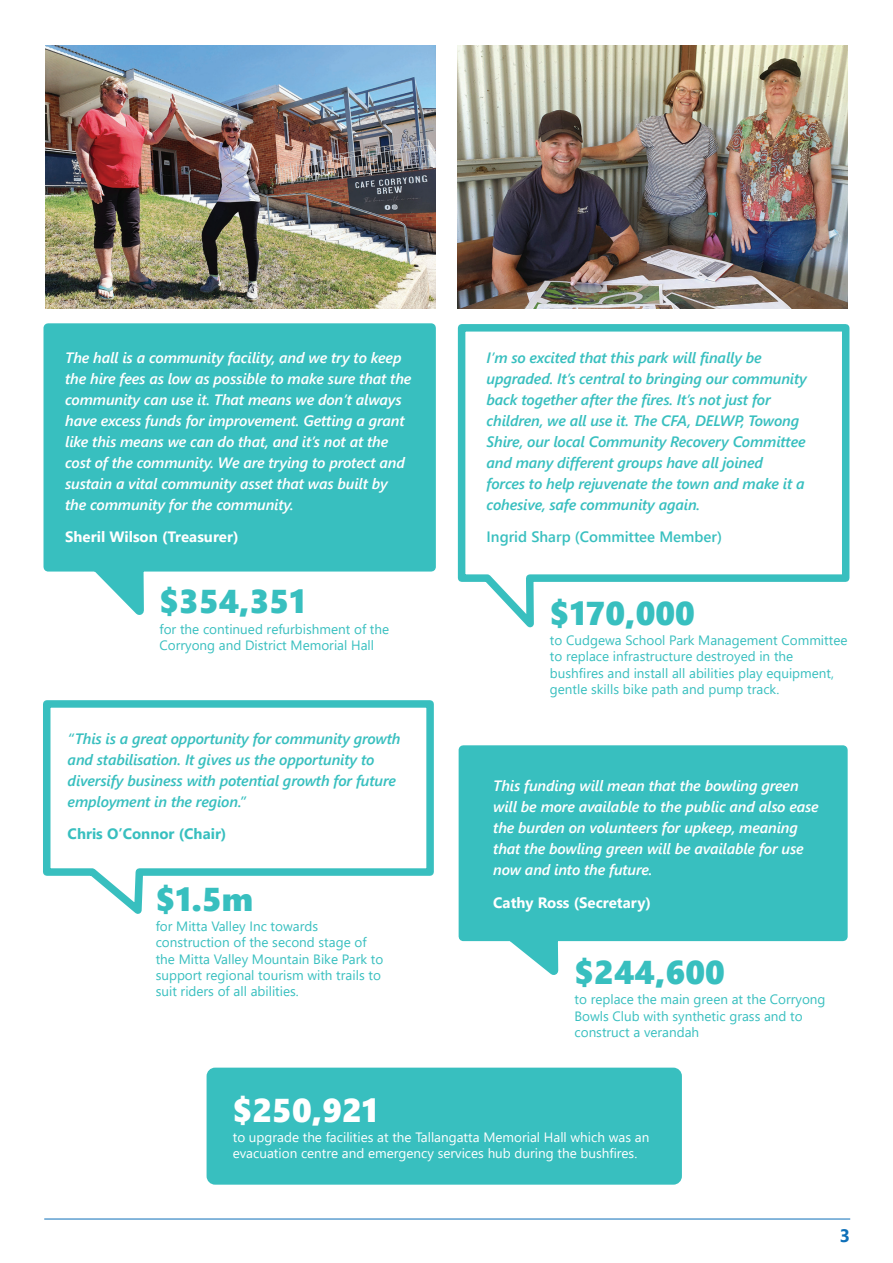
<style>
.page{position:relative;width:893px;height:1263px;background:#fff}
.page>*{position:absolute;margin:0;border:0;box-sizing:border-box;transform-origin:0 0}
.t1{font:33px "Segoe UI Black";color:#38bfbf}
.t2{font:33px "Segoe UI Black";color:#fff}
.t3{font:700 18px "Segoe UI";color:#0d6fb8}
.t4{font:italic 600 15px/21px "Segoe UI";letter-spacing:-.01em;color:#fff}
.t5{font:italic 600 15px/21px "Segoe UI";letter-spacing:-.01em;color:#38bfbf}
.t6{font:700 15px "Segoe UI";color:#fff}
.t7{font:600 15px "Segoe UI";color:#38bfbf}
.t8{font:700 15px "Segoe UI";color:#38bfbf}
.t9{font:13.5px/16.2px "Segoe UI";color:#38bfbf}
.t10{font:13.5px/16.2px "Segoe UI";color:#fff}
</style>
<div class="page">
<hr style="left:44px;top:1218px;width:806px;height:1px;background:#0d6fb8">
<div style="left:207px;top:1068px;width:475px;height:117px;background:#38bfbf;border-radius:9px"></div>
<svg style="left:43px;top:323px;width:393px;height:292px;background:#54c8c8"></svg>
<svg style="left:457px;top:324px;width:393px;height:304px"></svg>
<svg style="left:458px;top:745px;width:390px;height:230px;background:#54c8c8"></svg>
<img style="left:45px;top:46px;width:391px;height:262px">
<img style="left:457px;top:46px;width:391px;height:262px">
<svg style="left:43px;top:700px;width:391px;height:214px"></svg>
<p class="t4" style="left:65px;top:344px;width:348px">The hall is a community facility, and we try to keep the hire fees as low as possible to make sure that the community can use it. That means we don’t always have excess funds for improvement. Getting a grant like this means we can do that, and it’s not at the cost of the community. We are trying to protect and sustain a vital community asset that was built by the community for the community.</p>
<p class="t6" style="left:65px;top:522px;width:175px">Sheril Wilson (Treasurer)</p>
<p class="t1" style="left:159px;top:578px;width:147px">$354,351</p>
<p class="t9" style="left:159px;top:620px;width:231px">for the continued refurbishment of the<br>Corryong and District Memorial Hall</p>
<p class="t5" style="left:68px;top:725px;width:334px">“This is a great opportunity for community growth and stabilisation. It gives us the opportunity to diversify business with potential growth for future employment in the region.”</p>
<p class="t8" style="left:68px;top:819px;width:160px">Chris O’Connor (Chair)</p>
<p class="t1" style="left:156px;top:875px;width:99px">$1.5m</p>
<p class="t9" style="left:156px;top:917px;width:229px">for Mitta Valley Inc towards construction of the second stage of the Mitta Valley Mountain Bike Park to support regional tourism with trails to suit riders of all abilities.</p>
<p class="t5" style="left:487px;top:345px;width:322px">I’m so excited that this park will finally be upgraded. It’s central to bringing our community back together after the fires. It’s not just for children, we all use it. The CFA, DELWP, Towong Shire, our local Community Recovery Committee and many different groups have all joined<br>forces to help rejuvenate the town and make it a cohesive, safe community again.</p>
<p class="t7" style="left:487px;top:523px;width:237px">Ingrid Sharp (Committee Member)</p>
<p class="t1" style="left:550px;top:589px;width:147px">$170,000</p>
<p class="t9" style="left:550px;top:631px;width:299px">to Cudgewa School Park Management Committee to replace infrastructure destroyed in the bushfires and install all abilities play equipment, gentle skills bike path and pump track.</p>
<p class="t4" style="left:493px;top:773px;width:327px">This funding will mean that the bowling green will be more available to the public and also ease the burden on volunteers for upkeep, meaning that the bowling green will be available for use now and into the future.</p>
<p class="t6" style="left:493px;top:888px;width:159px">Cathy Ross (Secretary)</p>
<p class="t1" style="left:574px;top:948px;width:152px">$244,600</p>
<p class="t9" style="left:574px;top:990px;width:253px">to replace the main green at the Corryong<br>Bowls Club with synthetic grass and to construct a verandah</p>
<p class="t2" style="left:233px;top:1086px;width:147px">$250,921</p>
<p class="t10" style="left:233px;top:1128px;width:418px">to upgrade the facilities at the Tallangatta Memorial Hall which was an evacuation centre and emergency services hub during the bushfires.</p>
<p class="t3" style="left:840px;top:1218px;width:12px">3</p>
</div>
